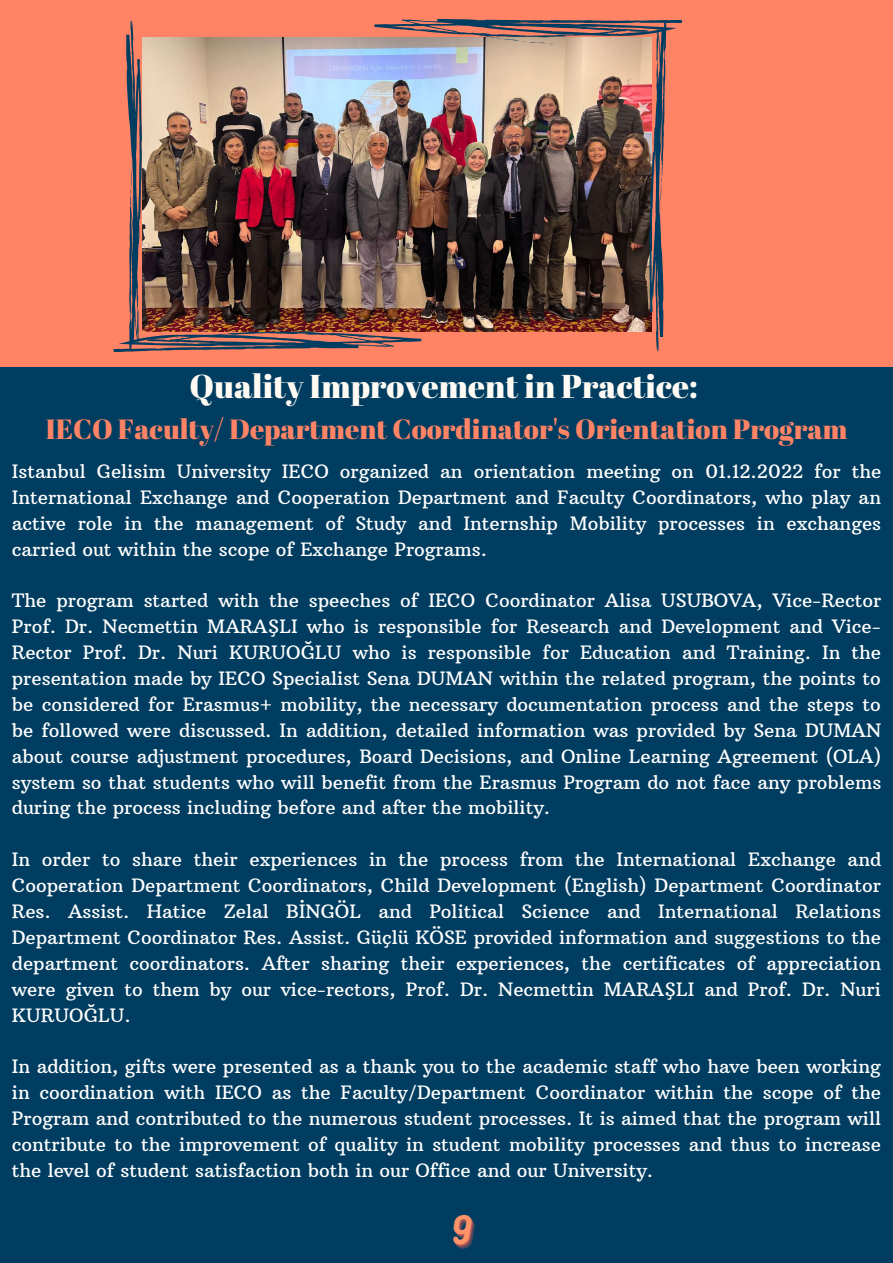
<style>
.page{position:relative;width:893px;height:1263px;background:#ff8466}
.page>*{position:absolute;margin:0;border:0;box-sizing:border-box;transform-origin:0 0}
.t1{font:33px "Abril Fatface";color:#fffbf4}
.t2{font:27.75px "Abril Fatface";color:#ff8466}
.t3{font:18.75px/25.9px "Arbutus Slab";color:#fff;text-align:justify}
</style>
<div class="page">
<div style="left:0;top:367px;width:893px;height:896px;background:#003d60"></div>
<img style="left:114px;top:20px;width:253px;height:332px">
<img style="left:367px;top:18px;width:315px;height:334px">
<h1 class="t1" style="left:189px;top:363px;width:510px">Quality Improvement in Practice:</h1>
<h2 class="t2" style="left:46px;top:409px;width:803px">IECO Faculty/ Department Coordinator's Orientation Program</h2>
<p class="t3" style="left:12px;top:458px;width:871px">Istanbul Gelisim University IECO organized an orientation meeting on 01.12.2022 for the International Exchange and Cooperation Department and Faculty Coordinators, who play an active role in the management of Study and Internship Mobility processes in exchanges carried out within the scope of Exchange Programs.</p>
<p class="t3" style="left:12px;top:588px;width:871px">The program started with the speeches of IECO Coordinator Alisa USUBOVA, Vice-Rector Prof. Dr. Necmettin MARAŞLI who is responsible for Research and Development and Vice-Rector Prof. Dr. Nuri KURUOĞLU who is responsible for Education and Training. In the presentation made by IECO Specialist Sena DUMAN within the related program, the points to be considered for Erasmus+ mobility, the necessary documentation process and the steps to be followed were discussed. In addition, detailed information was provided by Sena DUMAN about course adjustment procedures, Board Decisions, and Online Learning Agreement (OLA) system so that students who will benefit from the Erasmus Program do not face any problems during the process including before and after the mobility.</p>
<p class="t3" style="left:12px;top:847px;width:871px">In order to share their experiences in the process from the International Exchange and Cooperation Department Coordinators, Child Development (English) Department Coordinator Res. Assist. Hatice Zelal BİNGÖL and Political Science and International Relations Department Coordinator Res. Assist. Güçlü KÖSE provided information and suggestions to the department coordinators. After sharing their experiences, the certificates of appreciation were given to them by our vice-rectors, Prof. Dr. Necmettin MARAŞLI and Prof. Dr. Nuri KURUOĞLU.</p>
<p class="t3" style="left:12px;top:1054px;width:870px">In addition, gifts were presented as a thank you to the academic staff who have been working in coordination with IECO as the Faculty/Department Coordinator within the scope of the Program and contributed to the numerous student processes. It is aimed that the program will contribute to the improvement of quality in student mobility processes and thus to increase the level of student satisfaction both in our Office and our University.</p>
</div>
